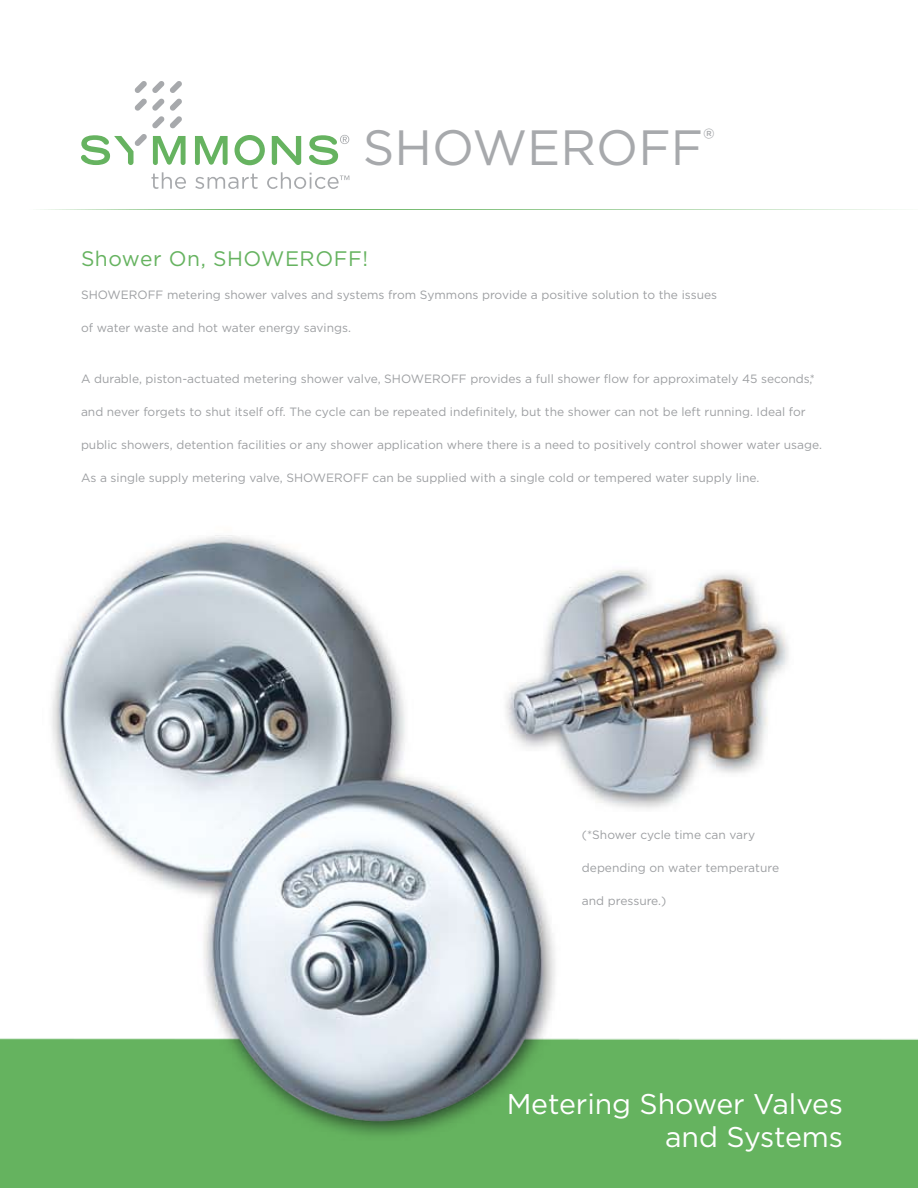
<style>
.page{position:relative;width:918px;height:1188px;background:#fff}
.page>*{position:absolute;margin:0;border:0;box-sizing:border-box;transform-origin:0 0}
.t1{font:49.5px "Gotham";color:#a7a9ac}
.t2{font:28.5px/33px "Gotham";letter-spacing:-.005em;color:#fff;text-align:right}
.t3{font:21px "Gotham";letter-spacing:.025em;color:#66b360}
.t4{font:12px "Gotham";color:#9d9fa2}
</style>
<div class="page">
<img style="left:0;top:134px;width:918px;height:1054px">
<svg style="left:0;top:209px;width:918px;height:1px"></svg>
<svg style="left:272px;top:136px;width:29px;height:29px"></svg>
<svg style="left:235px;top:135px;width:30px;height:30px"></svg>
<svg style="left:195px;top:136px;width:33px;height:29px"></svg>
<svg style="left:81px;top:81px;width:105px;height:84px"></svg>
<svg style="left:151px;top:172px;width:35px;height:17px"></svg>
<svg style="left:195px;top:174px;width:63px;height:15px"></svg>
<svg style="left:309px;top:135px;width:40px;height:30px"></svg>
<svg style="left:267px;top:172px;width:82px;height:17px"></svg>
<h1 class="t1" style="left:363px;top:117px;width:354px">SHOWEROFF<sup>®</sup></h1>
<h3 class="t3" style="left:81px;top:246px;width:289px">Shower On, SHOWEROFF!</h3>
<p class="t4" style="left:81px;top:288px;width:638px">SHOWEROFF metering shower valves and systems from Symmons provide a positive solution to the issues</p>
<p class="t4" style="left:81px;top:321px;width:271px">of water waste and hot water energy savings.</p>
<p class="t4" style="left:81px;top:372px;width:736px">A durable, piston-actuated metering shower valve, SHOWEROFF provides a full shower flow for approximately 45 seconds,*</p>
<p class="t4" style="left:81px;top:405px;width:726px">and never forgets to shut itself off. The cycle can be repeated indefinitely, but the shower can not be left running. Ideal for</p>
<p class="t4" style="left:81px;top:438px;width:743px">public showers, detention facilities or any shower application where there is a need to positively control shower water usage.</p>
<p class="t4" style="left:81px;top:471px;width:680px">As a single supply metering valve, SHOWEROFF can be supplied with a single cold or tempered water supply line.</p>
<p class="t4" style="left:582px;top:827px;width:175px">(*Shower cycle time can vary</p>
<p class="t4" style="left:582px;top:860px;width:199px">depending on water temperature</p>
<p class="t4" style="left:582px;top:893px;width:86px">and pressure.)</p>
<h2 class="t2" style="left:507px;top:1087px;width:338px">Metering Shower Valves and Systems</h2>
</div>
